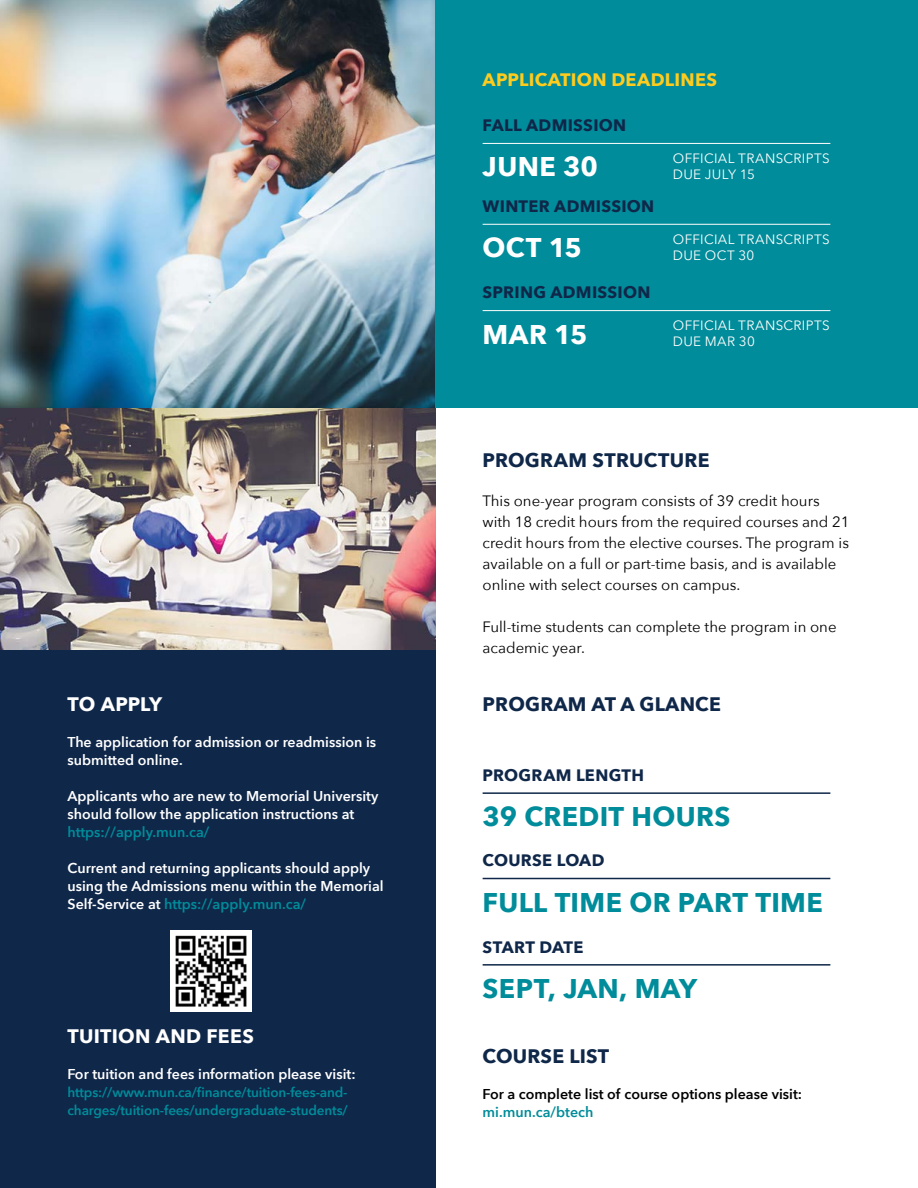
<style>
.page{position:relative;width:918px;height:1188px;background:#fff}
.page>*{position:absolute;margin:0;border:0;box-sizing:border-box;transform-origin:0 0}
.t1{font:700 27px "Avenir Next";letter-spacing:.01em;color:#008c9a}
.t2{font:700 27px "Avenir Next";letter-spacing:.015em;color:#fff}
.t3{font:700 19.5px "Avenir Next";letter-spacing:.01em;color:#0f2749}
.t4{font:700 19.5px "Avenir Next";letter-spacing:.015em;color:#fff}
.t5{font:700 18px "Avenir Next";letter-spacing:.015em;color:#ffcc1e}
.t6{font:700 16.5px "Avenir Next";letter-spacing:.02em;color:#0f2749}
.t7{font:15px/21px "Avenir Next";color:#000}
.t8{font:600 14.25px/18px "Avenir Next";color:#fff}
.t9{font:600 14.25px "Avenir Next";color:#000}
.t10{font:600 14.25px "Avenir Next";color:#008c9a}
.t11{font:600 13.5px/18px "Avenir Next";letter-spacing:-.01em;color:#008c9a}
.t12{font:13.5px/16.2px "Avenir Next";letter-spacing:.025em;color:#fff}
.s1{color:#008c9a}
</style>
<div class="page">
<div style="left:0;top:407px;width:435px;height:781px;background:#0f2749"></div>
<img style="left:170px;top:930px;width:81px;height:81px">
<img style="left:0;top:0;width:435px;height:649px">
<div style="left:435px;top:0;width:483px;height:407px;background:#008c9a"></div>
<hr style="left:483px;top:143px;width:347px;height:1px;background:#fff">
<hr style="left:483px;top:224px;width:347px;height:1px;background:#fff">
<hr style="left:483px;top:310px;width:347px;height:1px;background:#fff">
<hr style="left:483px;top:792px;width:347px;height:2px;background:#0f2749">
<hr style="left:483px;top:878px;width:347px;height:1px;background:#0f2749">
<hr style="left:483px;top:964px;width:347px;height:2px;background:#0f2749">
<h2 class="t4" style="left:68px;top:688px;width:96px">TO APPLY</h2>
<p class="t8" style="left:68px;top:733px;width:310px">The application for admission or readmission is submitted online.</p>
<p class="t8" style="left:68px;top:787px;width:312px">Applicants who are new to Memorial University should follow the application instructions at</p>
<p class="t10" style="left:68px;top:820px;width:144px">https://apply.mun.ca/</p>
<p class="t8" style="left:68px;top:859px;width:318px">Current and returning applicants should apply using the Admissions menu within the Memorial<br>Self-Service at <span class="s1">https://apply.mun.ca/</span></p>
<h2 class="t4" style="left:68px;top:1020px;width:188px">TUITION AND FEES</h2>
<p class="t8" style="left:68px;top:1065px;width:290px">For tuition and fees information please visit:</p>
<p class="t11" style="left:68px;top:1083px;width:282px">https://www.mun.ca/finance/tuition-fees-and&shy;charges/tuition-fees/undergraduate-students/</p>
<p class="t5" style="left:483px;top:64px;width:236px">APPLICATION DEADLINES</p>
<p class="t6" style="left:483px;top:111px;width:145px">FALL ADMISSION</p>
<h1 class="t2" style="left:483px;top:144px;width:117px">JUNE 30</h1>
<p class="t6" style="left:483px;top:192px;width:173px">WINTER ADMISSION</p>
<h1 class="t2" style="left:483px;top:224px;width:101px">OCT 15</h1>
<p class="t6" style="left:483px;top:278px;width:169px">SPRING ADMISSION</p>
<h1 class="t2" style="left:483px;top:311px;width:107px">MAR 15</h1>
<p class="t12" style="left:673px;top:150px;width:158px">OFFICIAL TRANSCRIPTS<br>DUE JULY 15</p>
<p class="t12" style="left:673px;top:230px;width:158px">OFFICIAL TRANSCRIPTS<br>DUE OCT 30</p>
<p class="t12" style="left:673px;top:317px;width:158px">OFFICIAL TRANSCRIPTS<br>DUE MAR 30</p>
<h2 class="t3" style="left:483px;top:443px;width:228px">PROGRAM STRUCTURE</h2>
<p class="t7" style="left:483px;top:489px;width:368px">This one-year program consists of 39 credit hours with 18 credit hours from the required courses and 21 credit hours from the elective courses. The program is available on a full or part-time basis, and is available online with select courses on campus.</p>
<p class="t7" style="left:483px;top:615px;width:355px">Full-time students can complete the program in one academic year.</p>
<h2 class="t3" style="left:483px;top:688px;width:240px">PROGRAM AT A GLANCE</h2>
<p class="t6" style="left:483px;top:761px;width:163px">PROGRAM LENGTH</p>
<h1 class="t1" style="left:483px;top:793px;width:249px">39 CREDIT HOURS</h1>
<p class="t6" style="left:483px;top:846px;width:123px">COURSE LOAD</p>
<h1 class="t1" style="left:483px;top:879px;width:342px">FULL TIME OR PART TIME</h1>
<p class="t6" style="left:483px;top:932px;width:102px">START DATE</p>
<h1 class="t1" style="left:483px;top:965px;width:216px">SEPT, JAN, MAY</h1>
<h2 class="t3" style="left:483px;top:1039px;width:128px">COURSE LIST</h2>
<p class="t9" style="left:483px;top:1082px;width:321px">For a complete list of course options please visit:</p>
<p class="t10" style="left:483px;top:1100px;width:112px">mi.mun.ca/btech</p>
</div>
